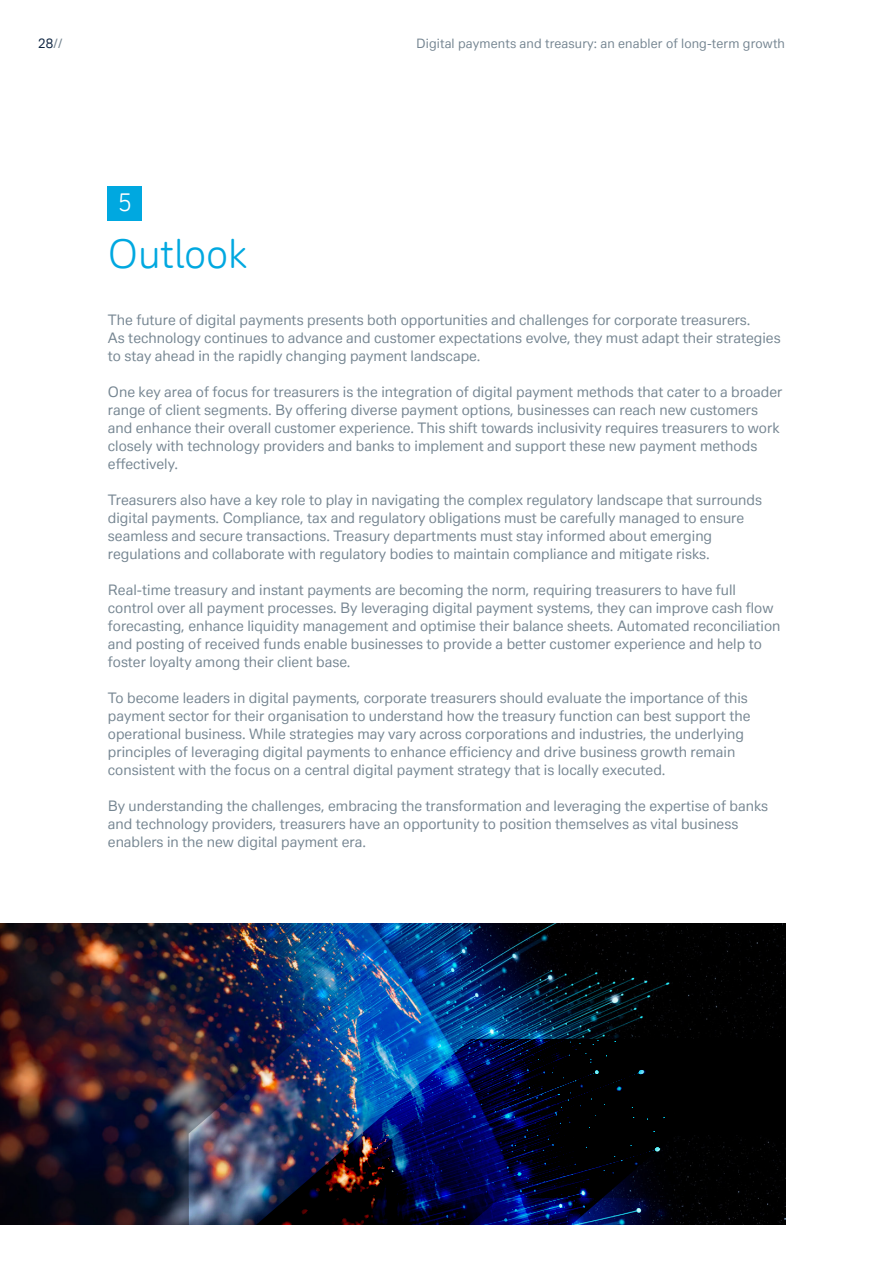
<style>
.page{position:relative;width:893px;height:1263px;background:#fff}
.page>*{position:absolute;margin:0;border:0;box-sizing:border-box;transform-origin:0 0}
.t1{font:39px "Deutsche Bank Display";letter-spacing:-.005em;color:#00a8e0}
.t2{font:24px "Deutsche Bank Display";color:#fff}
.t3{font:14.25px/18px "Deutsche Bank Text";color:#768692}
.t4{font:12.75px "Deutsche Bank Text";letter-spacing:.01em;color:#768692}
.t5{font:12.75px "Deutsche Bank Text";color:#0c2340}
.s1{color:#768692}
</style>
<div class="page">
<div style="left:108px;top:186px;width:34px;height:34px;background:#00a8e0"></div>
<img style="left:0;top:923px;width:785px;height:302px">
<img style="left:189px;top:923px;width:495px;height:275px">
<div style="left:675px;top:1198px;width:110px;height:27px;background:#000"></div>
<img style="left:85px;top:1039px;width:590px;height:186px">
<div style="left:675px;top:1039px;width:110px;height:96px;background:#000"></div>
<p class="t5" style="left:38px;top:35px;width:26px">28<span class="s1">//</span></p>
<p class="t4" style="left:416px;top:35px;width:370px">Digital payments and treasury: an enabler of long-term growth</p>
<h2 class="t2" style="left:118px;top:187px;width:16px">5</h2>
<h1 class="t1" style="left:108px;top:230px;width:141px">Outlook</h1>
<p class="t3" style="left:108px;top:311px;width:674px">The future of digital payments presents both opportunities and challenges for corporate treasurers.<br>As technology continues to advance and customer expectations evolve, they must adapt their strategies to stay ahead in the rapidly changing payment landscape.</p>
<p class="t3" style="left:108px;top:383px;width:676px">One key area of focus for treasurers is the integration of digital payment methods that cater to a broader range of client segments. By offering diverse payment options, businesses can reach new customers and enhance their overall customer experience. This shift towards inclusivity requires treasurers to work closely with technology providers and banks to implement and support these new payment methods effectively.</p>
<p class="t3" style="left:108px;top:491px;width:656px">Treasurers also have a key role to play in navigating the complex regulatory landscape that surrounds digital payments. Compliance, tax and regulatory obligations must be carefully managed to ensure seamless and secure transactions. Treasury departments must stay informed about emerging regulations and collaborate with regulatory bodies to maintain compliance and mitigate risks.</p>
<p class="t3" style="left:108px;top:581px;width:674px">Real-time treasury and instant payments are becoming the norm, requiring treasurers to have full control over all payment processes. By leveraging digital payment systems, they can improve cash flow forecasting, enhance liquidity management and optimise their balance sheets. Automated reconciliation and posting of received funds enable businesses to provide a better customer experience and help to foster loyalty among their client base.</p>
<p class="t3" style="left:108px;top:689px;width:644px">To become leaders in digital payments, corporate treasurers should evaluate the importance of this payment sector for their organisation to understand how the treasury function can best support the operational business. While strategies may vary across corporations and industries, the underlying principles of leveraging digital payments to enhance efficiency and drive business growth remain consistent with the focus on a central digital payment strategy that is locally executed.</p>
<p class="t3" style="left:108px;top:797px;width:662px">By understanding the challenges, embracing the transformation and leveraging the expertise of banks and technology providers, treasurers have an opportunity to position themselves as vital business enablers in the new digital payment era.</p>
</div>
